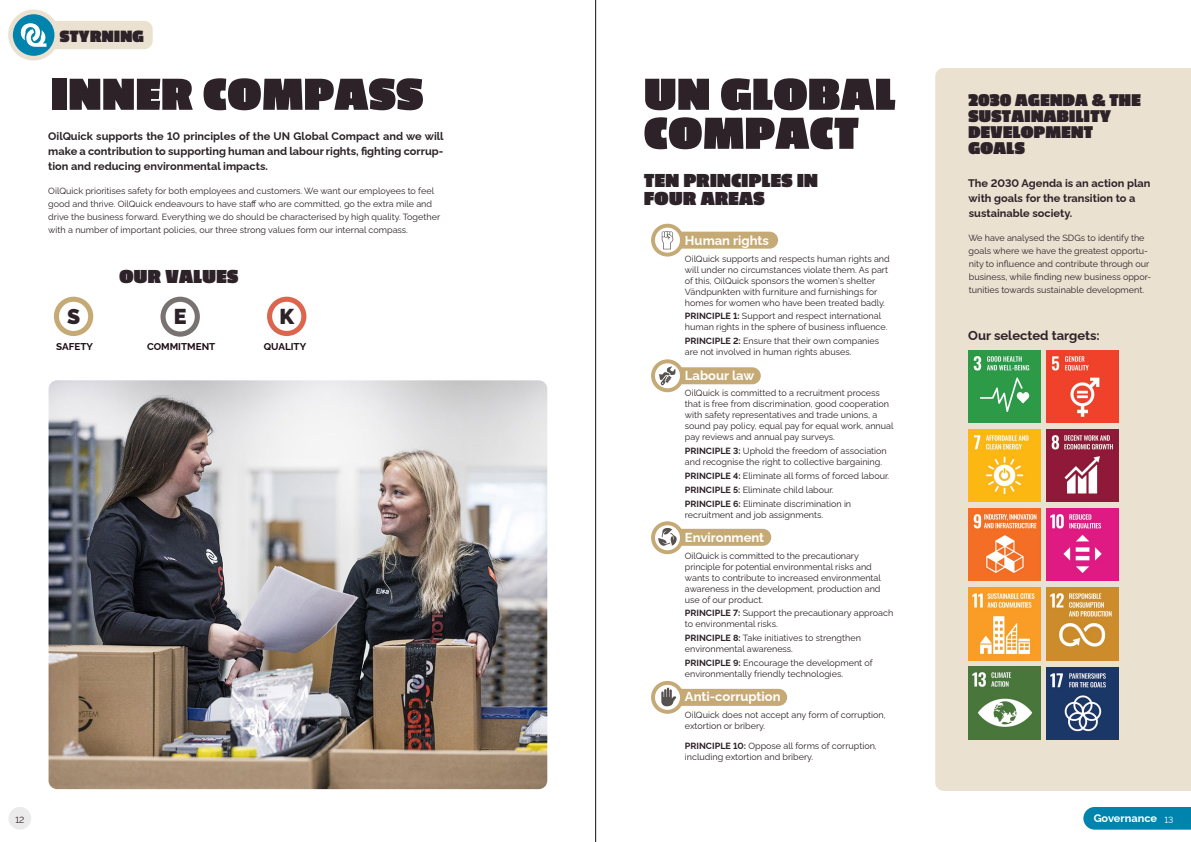
<style>
.page{position:relative;width:1191px;height:842px;background:#fff}
.page>*{position:absolute;margin:0;border:0;box-sizing:border-box;transform-origin:0 0}
.t1{font:900 50px/39px "Passion One";letter-spacing:.02em;color:#2d2228}
.t2{font:900 21.4px "Raleway";color:#2d2228}
.t3{font:900 21.2px "Raleway";color:#2d2228}
.t4{font:900 21px/18px "Passion One";letter-spacing:.02em;color:#2d2228}
.t5{font:900 19px/16px "Passion One";letter-spacing:.02em;color:#2d2228}
.t6{font:900 18.3px "Passion One";letter-spacing:.02em;color:#2d2228}
.t7{font:700 13px "Raleway";color:#fff}
.t8{font:700 13px "Raleway";color:#2d2228}
.t9{font:700 11px/15px "Raleway";color:#2d2228}
.t10{font:700 11px "Raleway";color:#fff}
.t11{font:700 9.9px "Raleway";color:#1a0b12}
.t12{font:9px/11px "Raleway";color:#2d2228}
.s1{font-weight:700}
.s2{font-weight:400;font-size:9px}
</style>
<div class="page">
<div style="left:935px;top:68px;width:256px;height:723px;background:#ebe1d0"></div>
<img style="left:49px;top:380px;width:498px;height:409px">
<div style="left:267px;top:297px;width:39px;height:39px;background:#db654d;border-radius:50%"></div>
<div style="left:272px;top:302px;width:29px;height:29px;background:#fff;border-radius:50%"></div>
<div style="left:665px;top:529px;width:106px;height:17px;background:#c6aa76;border-radius:9px"></div>
<svg style="left:651px;top:521px;width:33px;height:33px"></svg>
<div style="left:655px;top:525px;width:25px;height:25px;background:#fff;border-radius:50%"></div>
<svg style="left:657px;top:527px;width:22px;height:21px"></svg>
<div style="left:664px;top:367px;width:97px;height:17px;background:#c6aa76;border-radius:9px"></div>
<svg style="left:651px;top:359px;width:33px;height:33px"></svg>
<div style="left:655px;top:363px;width:25px;height:25px;background:#fff;border-radius:50%"></div>
<svg style="left:659px;top:367px;width:18px;height:19px"></svg>
<div style="left:664px;top:232px;width:114px;height:17px;background:#c6aa76;border-radius:9px"></div>
<svg style="left:651px;top:224px;width:33px;height:33px"></svg>
<div style="left:655px;top:228px;width:25px;height:25px;background:#fff;border-radius:50%"></div>
<svg style="left:661px;top:231px;width:12px;height:18px"></svg>
<div style="left:667px;top:689px;width:120px;height:17px;background:#c6aa76;border-radius:9px"></div>
<div style="left:651px;top:681px;width:33px;height:33px;background:#c6aa76;border-radius:50%"></div>
<div style="left:655px;top:685px;width:25px;height:25px;background:#fff;border-radius:50%"></div>
<svg style="left:661px;top:687px;width:15px;height:19px"></svg>
<img style="left:1046px;top:350px;width:72px;height:72px">
<img style="left:968px;top:350px;width:72px;height:72px">
<img style="left:1046px;top:429px;width:72px;height:72px">
<img style="left:968px;top:429px;width:72px;height:73px">
<img style="left:968px;top:508px;width:72px;height:73px">
<img style="left:1046px;top:508px;width:72px;height:73px">
<img style="left:968px;top:588px;width:72px;height:72px">
<img style="left:1046px;top:588px;width:72px;height:72px">
<img style="left:1046px;top:667px;width:72px;height:72px">
<img style="left:968px;top:667px;width:72px;height:72px">
<div style="left:54px;top:297px;width:39px;height:39px;background:#c6aa76;border-radius:50%"></div>
<div style="left:59px;top:302px;width:29px;height:29px;background:#fff;border-radius:50%"></div>
<svg style="left:160px;top:297px;width:40px;height:40px"></svg>
<div style="left:166px;top:302px;width:29px;height:29px;background:#fff;border-radius:50%"></div>
<svg style="left:1083px;top:807px;width:108px;height:23px;background:#0a89b1"></svg>
<div style="left:9px;top:807px;width:22px;height:23px;background:#ecebeb;border-radius:50%"></div>
<div style="left:32px;top:21px;width:121px;height:28px;background:#ebe1d0;border-radius:9px"></div>
<svg style="left:11px;top:12px;width:46px;height:46px"></svg>
<div style="left:8px;top:10px;width:51px;height:51px;border:5px solid #ebe1d0;border-radius:50%"></div>
<svg style="left:21px;top:23px;width:25px;height:24px"></svg>
<hr style="left:595px;top:0;width:1px;height:842px;background:#1a0b12">
<h3 class="t6" style="left:60px;top:27px;width:86px">STYRNING</h3>
<h1 class="t1" style="left:52px;top:76px;width:373px">INNER COMPASS</h1>
<p class="t9" style="left:48px;top:127px;width:397px;text-align:justify">OilQuick supports the 10 principles of the UN Global Compact and we will make a contribution to supporting human and labour rights, fighting corrup&shy;tion and reducing environmental impacts.</p>
<p class="t12" style="left:48px;top:184px;width:393px;line-height:13px">OilQuick prioritises safety for both employees and customers. We want our employees to feel good and thrive. OilQuick endeavours to have staff who are committed, go the extra mile and drive the business forward. Everything we do should be characterised by high quality. Together with a number of important policies, our three strong values form our internal compass.</p>
<h3 class="t4" style="left:119px;top:269px;width:120px">OUR VALUES</h3>
<h3 class="t3" style="left:67px;top:304px;width:15px">S</h3>
<p class="t11" style="left:56px;top:339px;width:38px">SAFETY</p>
<p class="t11" style="left:147px;top:339px;width:70px">COMMITMENT</p>
<h2 class="t2" style="left:174px;top:304px;width:14px">E</h2>
<h2 class="t2" style="left:279px;top:304px;width:16px">K</h2>
<p class="t11" style="left:264px;top:339px;width:44px">QUALITY</p>
<h1 class="t1" style="left:644px;top:76px;width:253px">UN GLOBAL<br>COMPACT</h1>
<h3 class="t4" style="left:644px;top:172px;width:175px">TEN PRINCIPLES IN<br>FOUR AREAS</h3>
<h3 class="t7" style="left:685px;top:230px;width:86px">Human rights</h3>
<p class="t12" style="left:685px;top:252px;width:206px">OilQuick supports and respects human rights and will under no circumstances violate them. As part of this, OilQuick sponsors the women's shelter Vändpunkten with furniture and furnishings for homes for women who have been treated badly.</p>
<p class="t12" style="left:685px;top:310px;width:204px"><span class="s1">PRINCIPLE 1:</span> Support and respect international human rights in the sphere of business influence.</p>
<p class="t12" style="left:685px;top:335px;width:196px"><span class="s1">PRINCIPLE 2:</span> Ensure that their own companies are not involved in human rights abuses.</p>
<h3 class="t7" style="left:685px;top:365px;width:71px">Labour law</h3>
<p class="t12" style="left:685px;top:387px;width:210px">OilQuick is committed to a recruitment process that is free from discrimination, good cooperation with safety representatives and trade unions, a sound pay policy, equal pay for equal work, annual pay reviews and annual pay surveys.</p>
<p class="t12" style="left:685px;top:444px;width:203px"><span class="s1">PRINCIPLE 3:</span> Uphold the freedom of association and recognise the right to collective bargaining.</p>
<p class="t12" style="left:685px;top:468px;width:206px;line-height:13.8px"><span class="s1">PRINCIPLE 4:</span> Eliminate all forms of forced labour.<br><span class="s1">PRINCIPLE 5:</span> Eliminate child labour.<br><span class="s1">PRINCIPLE 6:</span> Eliminate discrimination in</p>
<p class="t12" style="left:685px;top:508px;width:140px">recruitment and job assignments.</p>
<h3 class="t7" style="left:685px;top:527px;width:81px">Environment</h3>
<p class="t12" style="left:685px;top:549px;width:197px">OilQuick is committed to the precautionary principle for potential environmental risks and wants to contribute to increased environmental awareness in the development, production and use of our product.</p>
<p class="t12" style="left:685px;top:607px;width:210px"><span class="s1">PRINCIPLE 7:</span> Support the precautionary approach to environmental risks.</p>
<p class="t12" style="left:685px;top:632px;width:177px"><span class="s1">PRINCIPLE 8:</span> Take initiatives to strengthen environmental awareness.</p>
<p class="t12" style="left:685px;top:656px;width:189px"><span class="s1">PRINCIPLE 9:</span> Encourage the development of environmentally friendly technologies.</p>
<h3 class="t7" style="left:685px;top:686px;width:97px">Anti-corruption</h3>
<p class="t12" style="left:685px;top:708px;width:202px">OilQuick does not accept any form of corruption, extortion or bribery.</p>
<p class="t12" style="left:685px;top:739px;width:193px"><span class="s1">PRINCIPLE 10:</span> Oppose all forms of corruption, including extortion and bribery.</p>
<h3 class="t5" style="left:968px;top:93px;width:174px">2030 AGENDA &amp; THE<br>SUSTAINABILITY<br>DEVELOPMENT<br>GOALS</h3>
<p class="t9" style="left:968px;top:174px;width:184px">The 2030 Agenda is an action plan with goals for the transition to a sustainable society.</p>
<p class="t12" style="left:968px;top:230px;width:184px;line-height:13px">We have analysed the SDGs to identify the goals where we have the greatest opportu&shy;nity to influence and contribute through our business, while finding new business oppor&shy;tunities towards sustainable development.</p>
<h3 class="t8" style="left:968px;top:325px;width:133px">Our selected targets:</h3>
<p class="t12" style="left:15px;top:813px;width:10px">12</p>
<p class="t10" style="left:1093px;top:810px;width:81px">Governance <span class="s2">13</span></p>
</div>
